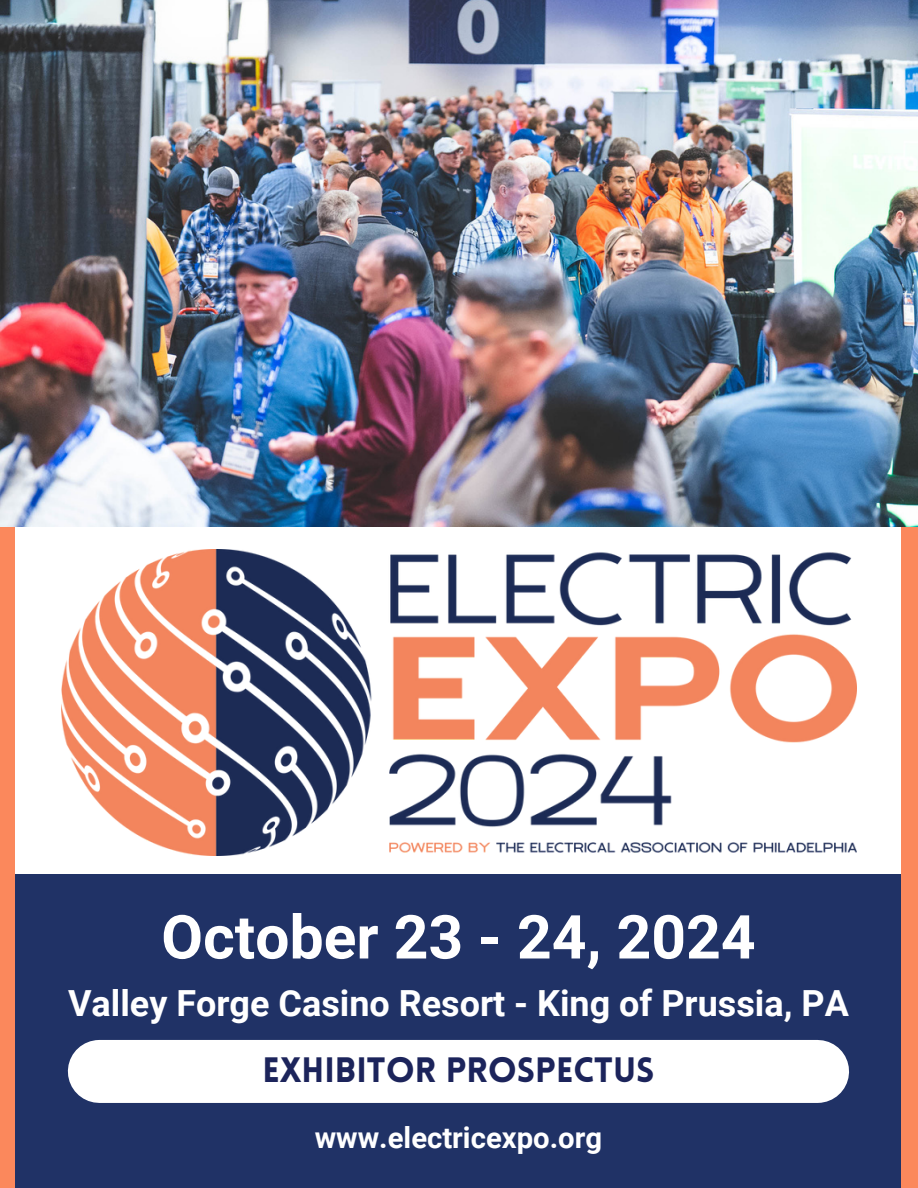
<style>
.page{position:relative;width:918px;height:1188px;background:#fb885c}
.page>*{position:absolute;margin:0;border:0;box-sizing:border-box;transform-origin:0 0}
.t1{font:700 60.6px "Roboto";color:#fff}
.t2{font:700 36px "Roboto";color:#fff}
.t3{font:900 34.5px "Lovelo";color:#1c245b}
.t4{font:700 29.25px "Roboto";color:#fff}
</style>
<div class="page">
<div style="left:16px;top:527px;width:885px;height:383px;background:#fff"></div>
<div style="left:16px;top:874px;width:885px;height:314px;background:#203266"></div>
<div style="left:99px;top:1040px;width:719px;height:63px;background:#fff"></div>
<img style="left:61px;top:549px;width:796px;height:306px">
<img style="left:0;top:0;width:918px;height:527px">
<p class="t1" style="left:161px;top:902px;width:596px">October 23 - 24, 2024</p>
<p class="t2" style="left:68px;top:983px;width:782px">Valley Forge Casino Resort - King of Prussia, PA</p>
<p class="t3" style="left:263px;top:1056px;width:393px">EXHIBITOR PROSPECTUS</p>
<p class="t4" style="left:315px;top:1121px;width:289px">www.electricexpo.org</p>
</div>
